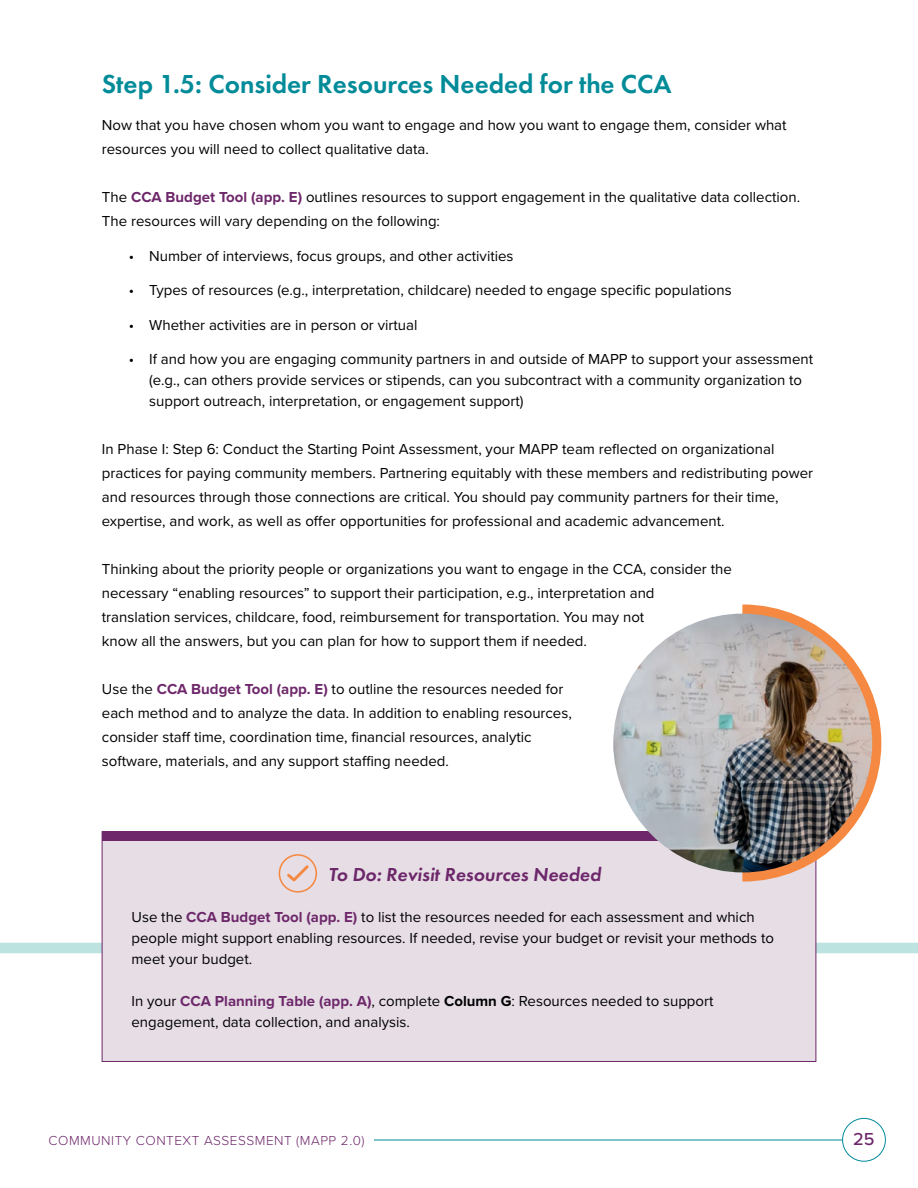
<style>
.page{position:relative;width:918px;height:1188px;background:#fff}
.page>*{position:absolute;margin:0;border:0;box-sizing:border-box;transform-origin:0 0}
.t1{font:600 27px "Futura PT";color:#008b99}
.t2{font:italic 600 19.5px "Futura PT";color:#6d276a}
.t3{font:500 18px "Proxima Nova";color:#6d276a}
.t4{font:15px/24px "Proxima Nova";color:#000}
.t5{font:300 13.5px "Proxima Nova";letter-spacing:.04em;color:#6d276a}
.s1{font-weight:700;color:#6d276a}
.s2{font-weight:700}
</style>
<div class="page">
<div style="left:0;top:943px;width:918px;height:10px;background:#bce3e0"></div>
<div style="left:102px;top:832px;width:714px;height:230px;background:#e6dde5;border:1px solid #6d276a"></div>
<div style="left:102px;top:832px;width:714px;height:9px;background:#6d276a"></div>
<svg style="left:279px;top:854px;width:38px;height:39px"></svg>
<svg style="left:742px;top:604px;width:139px;height:278px"></svg>
<img style="left:613px;top:614px;width:259px;height:258px;border-radius:129px">
<div style="left:842px;top:1118px;width:44px;height:43px;border:1px solid #008b99;border-radius:50%"></div>
<hr style="left:374px;top:1140px;width:468px;height:1px;background:#008b99">
<h1 class="t1" style="left:102px;top:67px;width:571px">Step 1.5: Consider Resources Needed for the CCA</h1>
<p class="t4" style="left:102px;top:112px;width:686px">Now that you have chosen whom you want to engage and how you want to engage them, consider what resources you will need to collect qualitative data.</p>
<p class="t4" style="left:102px;top:184px;width:700px">The <span class="s1">CCA Budget Tool (app. E)</span> outlines resources to support engagement in the qualitative data collection.<br>The resources will vary depending on the following:</p>
<p class="t4" style="left:129px;top:243px;width:386px">• Number of interviews, focus groups, and other activities</p>
<p class="t4" style="left:129px;top:277px;width:604px">• Types of resources (e.g., interpretation, childcare) needed to engage specific populations</p>
<p class="t4" style="left:129px;top:312px;width:290px">• Whether activities are in person or virtual</p>
<p class="t4" style="left:149px;top:348px;width:665px;line-height:21px;text-indent:-20px">• If and how you are engaging community partners in and outside of MAPP to support your assessment (e.g., can others provide services or stipends, can you subcontract with a community organization to support outreach, interpretation, or engagement support)</p>
<p class="t4" style="left:102px;top:436px;width:713px">In Phase I: Step 6: Conduct the Starting Point Assessment, your MAPP team reflected on organizational practices for paying community members. Partnering equitably with these members and redistributing power and resources through those connections are critical. You should pay community partners for their time, expertise, and work, as well as offer opportunities for professional and academic advancement.</p>
<p class="t4" style="left:102px;top:556px;width:632px">Thinking about the priority people or organizations you want to engage in the CCA, consider the necessary “enabling resources” to support their participation, e.g., interpretation and<br>translation services, childcare, food, reimbursement for transportation. You may not<br>know all the answers, but you can plan for how to support them if needed.</p>
<p class="t4" style="left:102px;top:676px;width:471px">Use the <span class="s1">CCA Budget Tool (app. E)</span> to outline the resources needed for each method and to analyze the data. In addition to enabling resources, consider staff time, coordination time, financial resources, analytic software, materials, and any support staffing needed.</p>
<h2 class="t2" style="left:328px;top:862px;width:274px">To Do: Revisit Resources Needed</h2>
<p class="t4" style="left:132px;top:906px;width:644px;line-height:21px">Use the <span class="s1">CCA Budget Tool (app. E)</span> to list the resources needed for each assessment and which people might support enabling resources. If needed, revise your budget or revisit your methods to meet your budget.</p>
<p class="t4" style="left:132px;top:990px;width:584px;line-height:21px">In your <span class="s1">CCA Planning Table (app. A)</span>, complete <span class="s2">Column G</span>: Resources needed to support engagement, data collection, and analysis.</p>
<p class="t5" style="left:49px;top:1130px;width:318px">COMMUNITY CONTEXT ASSESSMENT (MAPP 2.0)</p>
<p class="t3" style="left:853px;top:1125px;width:23px">25</p>
</div>
